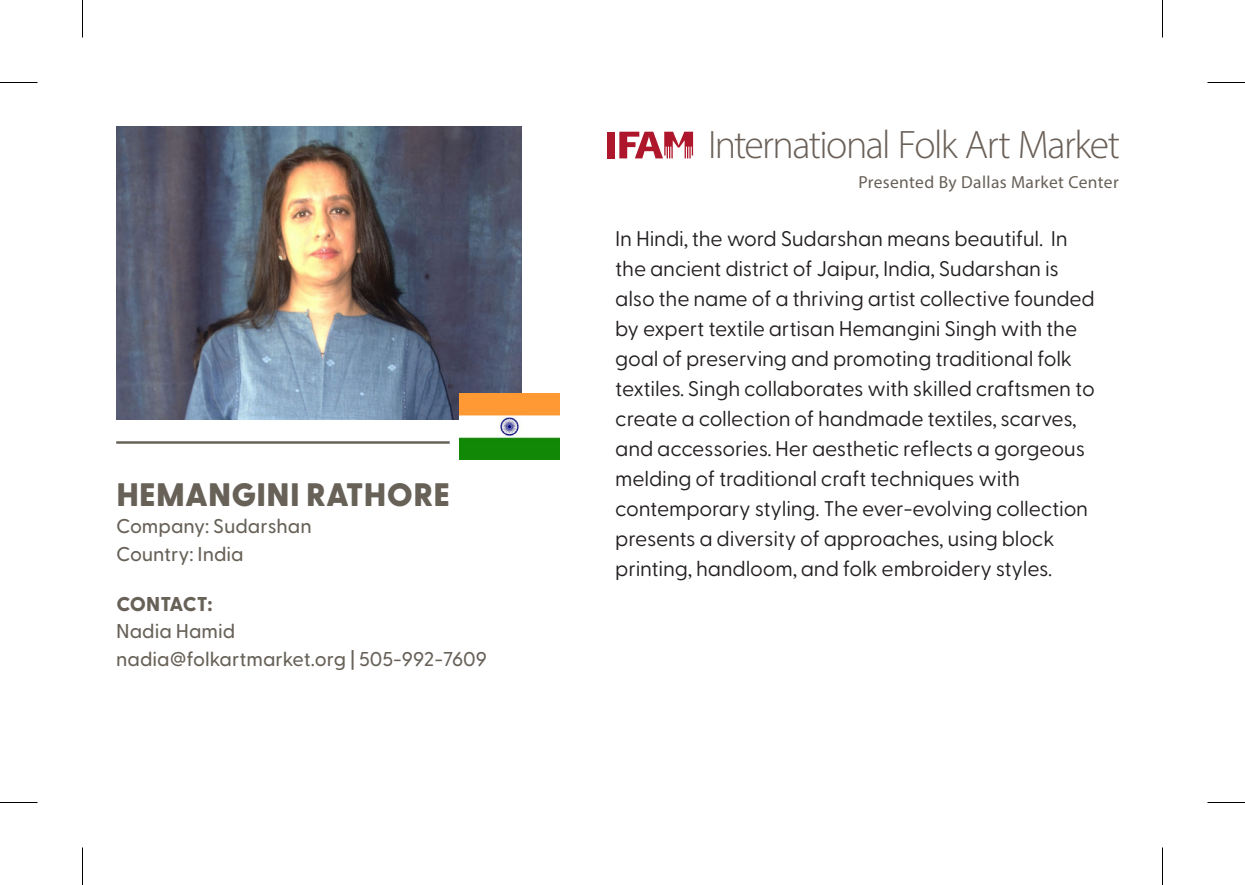
<style>
.page{position:relative;width:1245px;height:885px;background:#fff}
.page>*{position:absolute;margin:0;border:0;box-sizing:border-box;transform-origin:0 0}
.t1{font:300 40px "Myriad Pro";letter-spacing:-.04em;color:#6a6058}
.t2{font:800 32.5px "Greycliff CF";letter-spacing:.01em;color:#676158}
.t3{font:21.25px/30px "Greycliff CF";letter-spacing:-.01em;color:#231f20}
.t4{font:500 20px/27.5px "Greycliff CF";color:#676158}
.t5{font:17.5px "Myriad Pro";letter-spacing:.02em;color:#676058}
.s1{font-weight:800}
</style>
<div class="page">
<img style="left:116px;top:126px;width:405px;height:293px">
<div style="left:608px;top:132px;width:7px;height:26px;background:#ae172b"></div>
<svg style="left:619px;top:132px;width:74px;height:26px"></svg>
<hr style="left:116px;top:441px;width:334px;height:3px;background:#676158">
<img style="left:460px;top:394px;width:99px;height:66px">
<hr style="left:0;top:82px;width:38px;height:1px;background:#000">
<hr style="left:1208px;top:82px;width:37px;height:1px;background:#000">
<hr style="left:0;top:802px;width:38px;height:1px;background:#000">
<hr style="left:1208px;top:802px;width:37px;height:1px;background:#000">
<hr style="left:82px;top:0;width:1px;height:38px;background:#000">
<hr style="left:82px;top:848px;width:1px;height:37px;background:#000">
<hr style="left:1162px;top:0;width:1px;height:38px;background:#000">
<hr style="left:1162px;top:848px;width:1px;height:37px;background:#000">
<p class="t2" style="left:116px;top:475px;width:335px">HEMANGINI RATHORE</p>
<p class="t4" style="left:116px;top:513px;width:197px">Company: Sudarshan</p>
<p class="t4" style="left:116px;top:540px;width:129px">Country: India</p>
<p class="t4" style="left:116px;top:590px;width:121px"><span class="s1">CONTACT:<br></span>Nadia Hamid</p>
<p class="t4" style="left:116px;top:645px;width:372px">nadia@folkartmarket.org | 505-992-7609</p>
<p class="t1" style="left:708px;top:121px;width:413px">International Folk Art Market</p>
<p class="t5" style="left:858px;top:171px;width:262px">Presented By Dallas Market Center</p>
<p class="t3" style="left:615px;top:224px;width:481px">In Hindi, the word Sudarshan means beautiful. In the ancient district of Jaipur, India, Sudarshan is also the name of a thriving artist collective founded by expert textile artisan Hemangini Singh with the goal of preserving and promoting traditional folk textiles. Singh collaborates with skilled craftsmen to create a collection of handmade textiles, scarves, and accessories. Her aesthetic reflects a gorgeous melding of traditional craft techniques with contemporary styling. The ever-evolving collection presents a diversity of approaches, using block printing, handloom, and folk embroidery styles.</p>
</div>
